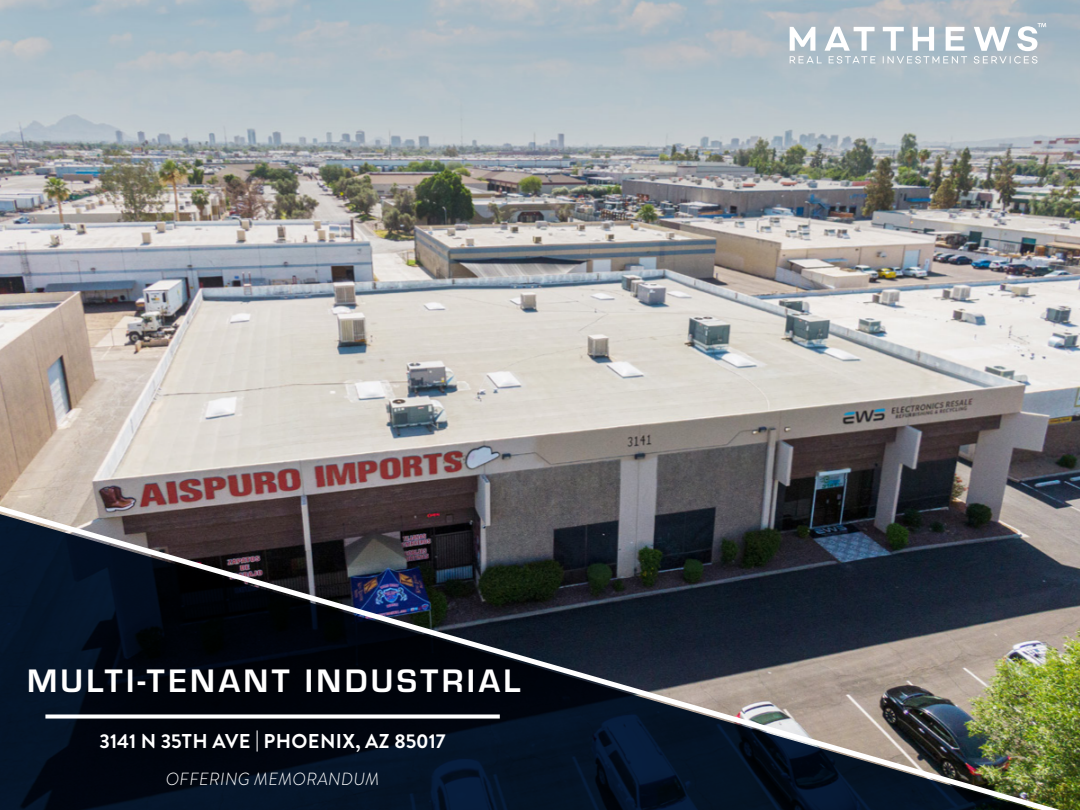
<style>
.page{position:relative;width:1080px;height:810px;background:#fff}
.page>*{position:absolute;margin:0;border:0;box-sizing:border-box;transform-origin:0 0}
.t1{font:700 33.75px "Eurostile";letter-spacing:.1em;color:#fff}
.t2{font:700 20px "Brandon Grotesque";letter-spacing:.005em;color:#fff}
.t3{font:italic 300 17.62px "Brandon Grotesque";letter-spacing:.02em;color:#fff}
</style>
<div class="page">
<img style="left:0;top:0;width:1080px;height:479px">
<svg style="left:790px;top:23px;width:256px;height:41px"></svg>
<img style="left:0;top:479px;width:1080px;height:331px">
<img style="left:0;top:506px;width:1060px;height:304px">
<div style="left:45px;top:714px;width:455px;height:5px;background:#fff"></div>
<h1 class="t1" style="left:27px;top:656px;width:495px">MULTI-TENANT INDUSTRIAL</h1>
<p class="t2" style="left:100px;top:727px;width:348px">3141 N 35TH AVE | PHOENIX, AZ 85017</p>
<p class="t3" style="left:166px;top:767px;width:215px">OFFERING MEMORANDUM</p>
</div>
